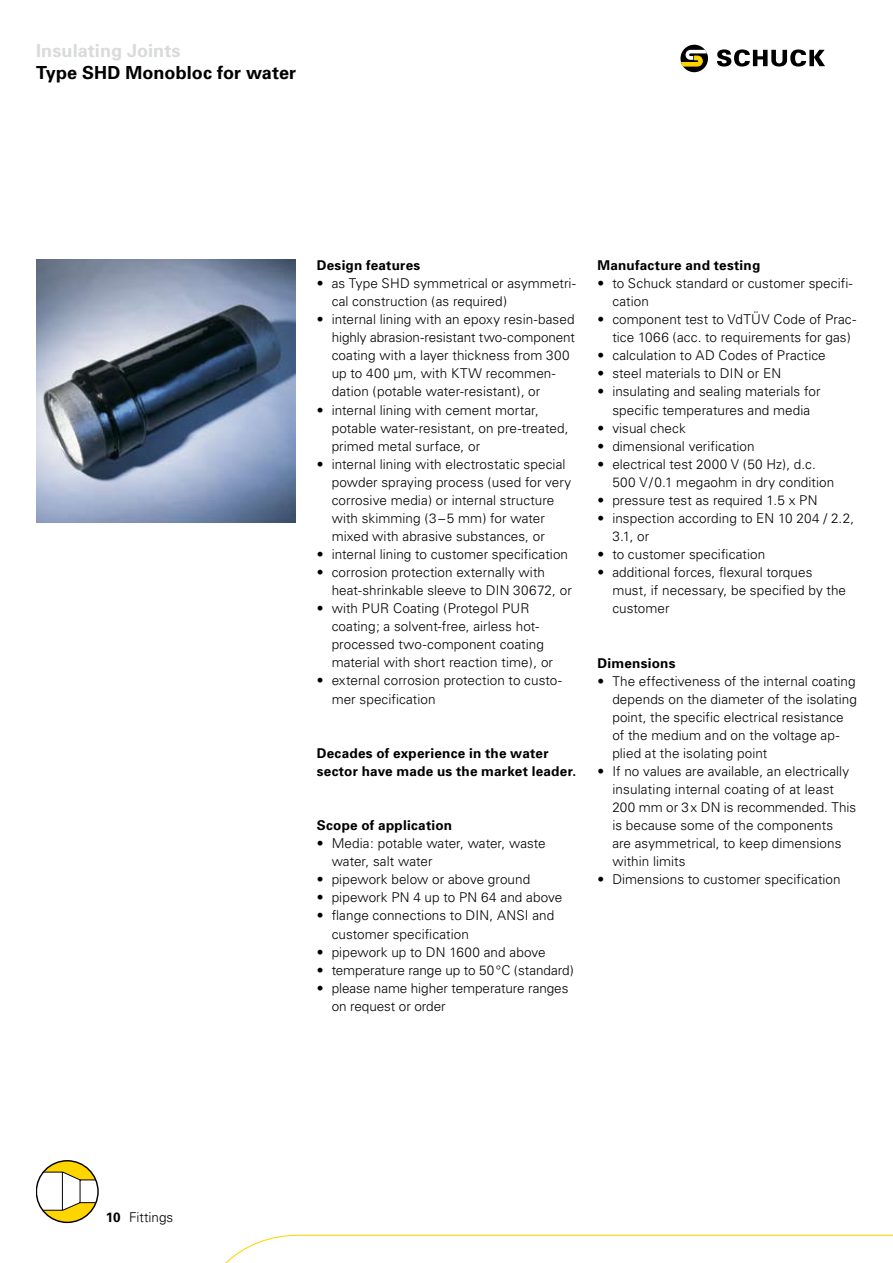
<style>
.page{position:relative;width:893px;height:1263px;background:#fff}
.page>*{position:absolute;margin:0;border:0;box-sizing:border-box;transform-origin:0 0}
.t1{font:700 18px "Univers";letter-spacing:.005em;color:#000}
.t2{font:700 18px "Univers";letter-spacing:.005em;color:#d9dadb}
.t3{font:300 13.5px/18px "Univers";letter-spacing:.005em;color:#000}
.t4{font:700 13.5px/18px "Univers";letter-spacing:.02em;color:#000}
.s1{font-weight:700}
</style>
<div class="page">
<div style="left:36px;top:1161px;width:62px;height:61px;background:#ffd500;border-radius:50%"></div>
<svg style="left:36px;top:1171px;width:62px;height:40px"></svg>
<div style="left:36px;top:1160px;width:63px;height:63px;border:1px solid #000;border-radius:50%"></div>
<svg style="left:225px;top:1234px;width:668px;height:29px"></svg>
<img style="left:36px;top:259px;width:260px;height:264px">
<svg style="left:717px;top:49px;width:108px;height:18px"></svg>
<svg style="left:680px;top:45px;width:28px;height:27px"></svg>
<svg style="left:680px;top:50px;width:28px;height:16px"></svg>
<h1 class="t2" style="left:36px;top:40px;width:146px">Insulating Joints</h1>
<h1 class="t1" style="left:36px;top:61px;width:262px">Type SHD Monobloc for water</h1>
<p class="t4" style="left:317px;top:256px;width:105px">Design features</p>
<p class="t3" style="left:332px;top:274px;width:245px;text-indent:-15px">• as Type SHD symmetrical or asymmetri&shy;cal construction (as required)</p>
<p class="t3" style="left:332px;top:310px;width:245px;text-indent:-15px">• internal lining with an epoxy resin-based highly abrasion-resistant two-component coating with a layer thickness from 300 up to 400 µm, with KTW recommen&shy;dation (potable water-resistant), or</p>
<p class="t3" style="left:332px;top:401px;width:238px;text-indent:-15px">• internal lining with cement mortar, potable water-resistant, on pre-treated, primed metal surface, or</p>
<p class="t3" style="left:332px;top:455px;width:241px;text-indent:-15px">• internal lining with electrostatic special powder spraying process (used for very corrosive media) or internal structure with skimming (3–5 mm) for water mixed with abrasive substances, or</p>
<p class="t3" style="left:317px;top:545px;width:253px">• internal lining to customer specification</p>
<p class="t3" style="left:332px;top:563px;width:242px;text-indent:-15px">• corrosion protection externally with heat-shrinkable sleeve to DIN 30672, or</p>
<p class="t3" style="left:332px;top:599px;width:223px;text-indent:-15px">• with PUR Coating (Protegol PUR coating; a solvent-free, airless hot&shy;processed two-component coating material with short reaction time), or</p>
<p class="t3" style="left:332px;top:672px;width:232px;text-indent:-15px">• external corrosion protection to custo&shy;mer specification</p>
<p class="t4" style="left:317px;top:744px;width:261px">Decades of experience in the water sector have made us the market leader.</p>
<p class="t4" style="left:317px;top:816px;width:137px">Scope of application</p>
<p class="t3" style="left:332px;top:834px;width:216px;text-indent:-15px">• Media: potable water, water, waste water, salt water</p>
<p class="t3" style="left:317px;top:870px;width:215px">• pipework below or above ground</p>
<p class="t3" style="left:317px;top:889px;width:247px">• pipework PN 4 up to PN 64 and above</p>
<p class="t3" style="left:332px;top:907px;width:224px;text-indent:-15px">• flange connections to DIN, ANSI and customer specification</p>
<p class="t3" style="left:317px;top:943px;width:230px">• pipework up to DN 1600 and above</p>
<p class="t3" style="left:317px;top:961px;width:259px">• temperature range up to 50°C (standard)</p>
<p class="t3" style="left:332px;top:979px;width:238px;text-indent:-15px">• please name higher temperature ranges on request or order</p>
<p class="t4" style="left:597px;top:256px;width:164px">Manufacture and testing</p>
<p class="t3" style="left:612px;top:274px;width:242px;text-indent:-15px">• to Schuck standard or customer specifi&shy;cation</p>
<p class="t3" style="left:612px;top:310px;width:245px;text-indent:-15px">• component test to VdTÜV Code of Prac&shy;tice 1066 (acc. to requirements for gas)</p>
<p class="t3" style="left:597px;top:347px;width:230px">• calculation to AD Codes of Practice</p>
<p class="t3" style="left:597px;top:365px;width:185px">• steel materials to DIN or EN</p>
<p class="t3" style="left:597px;top:383px;width:225px;text-align:center">• insulating and sealing materials for specific temperatures and media</p>
<p class="t3" style="left:597px;top:419px;width:90px">• visual check</p>
<p class="t3" style="left:597px;top:437px;width:159px">• dimensional verification</p>
<p class="t3" style="left:612px;top:455px;width:224px;text-indent:-15px">• electrical test 2000 V (50 Hz), d.c.<br>500 V/0.1 megaohm in dry condition</p>
<p class="t3" style="left:597px;top:491px;width:221px">• pressure test as required 1.5 x PN</p>
<p class="t3" style="left:612px;top:509px;width:243px;text-indent:-15px">• inspection according to EN 10 204 / 2.2,<br>3.1, or</p>
<p class="t3" style="left:597px;top:545px;width:169px">• to customer specification</p>
<p class="t3" style="left:612px;top:563px;width:235px;text-indent:-15px">• additional forces, flexural torques must, if necessary, be specified by the customer</p>
<p class="t4" style="left:597px;top:654px;width:80px">Dimensions</p>
<p class="t3" style="left:612px;top:672px;width:246px;text-indent:-15px">• The effectiveness of the internal coating depends on the diameter of the isolating point, the specific electrical resistance of the medium and on the voltage ap&shy;plied at the isolating point</p>
<p class="t3" style="left:612px;top:762px;width:245px;text-indent:-15px">• If no values are available, an electrically insulating internal coating of at least 200 mm or 3x DN is recommended. This is because some of the components<br>are asymme-trical, to keep dimensions within limits</p>
<p class="t3" style="left:597px;top:870px;width:245px">• Dimensions to customer specification</p>
<p class="t3" style="left:106px;top:1208px;width:69px"><span class="s1">10</span> Fittings</p>
</div>
